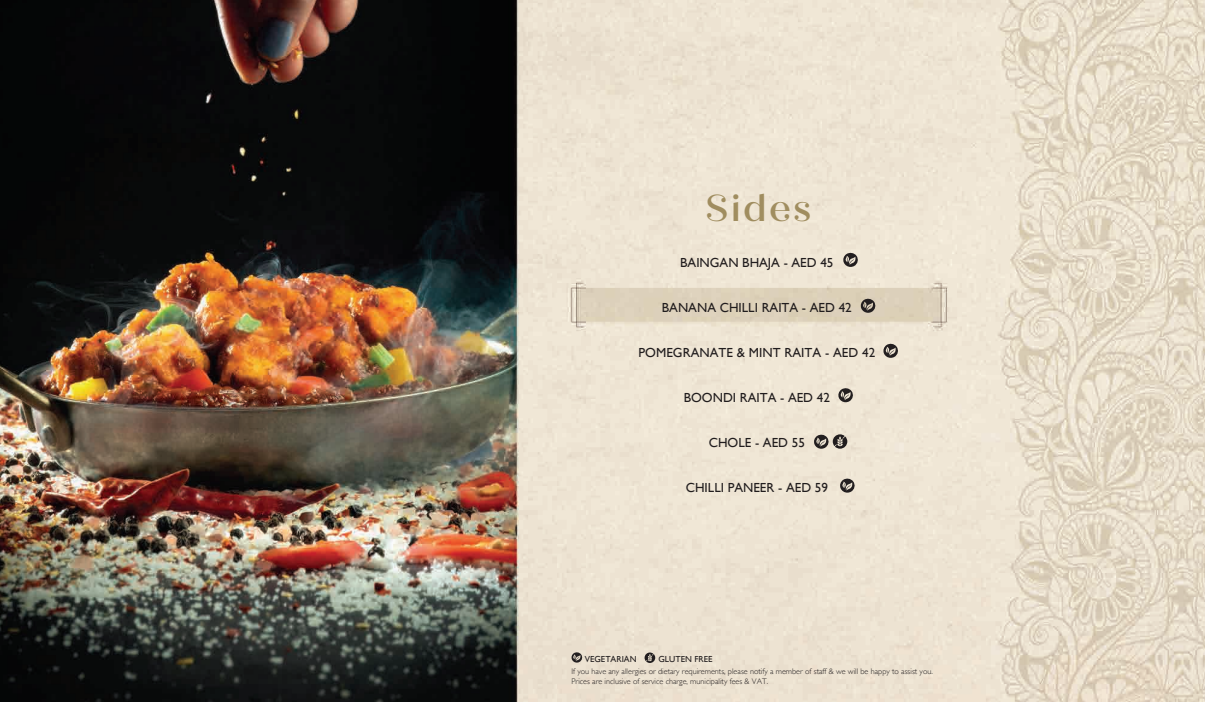
<style>
.page{position:relative;width:1205px;height:702px;background:#fff}
.page>*{position:absolute;margin:0;border:0;box-sizing:border-box;transform-origin:0 0}
.t1{font:500 37.5px "Quiche Display";letter-spacing:.055em;color:#a08d5f}
.t2{font:13.12px "Gill Sans";color:#211d1e}
.t3{font:8.75px "Gill Sans";color:#211d1e}
.t4{font:300 8.12px/9.8px "Gill Sans";color:#211d1e}
</style>
<div class="page">
<img style="left:0;top:0;width:1205px;height:702px">
<svg style="left:644px;top:652px;width:11px;height:11px"></svg>
<svg style="left:571px;top:651px;width:12px;height:11px"></svg>
<svg style="left:842px;top:252px;width:17px;height:15px"></svg>
<svg style="left:813px;top:434px;width:34px;height:15px"></svg>
<svg style="left:860px;top:298px;width:16px;height:15px"></svg>
<svg style="left:883px;top:343px;width:16px;height:15px"></svg>
<svg style="left:837px;top:387px;width:17px;height:15px"></svg>
<svg style="left:839px;top:477px;width:17px;height:15px"></svg>
<h1 class="t1" style="left:706px;top:186px;width:107px">Sides</h1>
<h2 class="t2" style="left:680px;top:254px;width:155px">BAINGAN BHAJA - AED 45</h2>
<h2 class="t2" style="left:662px;top:299px;width:191px">BANANA CHILLI RAITA - AED 42</h2>
<h2 class="t2" style="left:638px;top:344px;width:238px">POMEGRANATE &amp; MINT RAITA - AED 42</h2>
<h2 class="t2" style="left:684px;top:389px;width:148px">BOONDI RAITA - AED 42</h2>
<h2 class="t2" style="left:709px;top:434px;width:98px">CHOLE - AED 55</h2>
<h2 class="t2" style="left:686px;top:479px;width:144px">CHILLI PANEER - AED 59</h2>
<p class="t3" style="left:585px;top:653px;width:53px">VEGETARIAN</p>
<p class="t3" style="left:658px;top:653px;width:56px">GLUTEN FREE</p>
<p class="t4" style="left:571px;top:665px;width:363px">If you have any allergies or dietary requirements, please notify a member of staff &amp; we will be happy to assist you.<br>Prices are inclusive of service charge, municipality fees &amp; VAT.</p>
</div>
